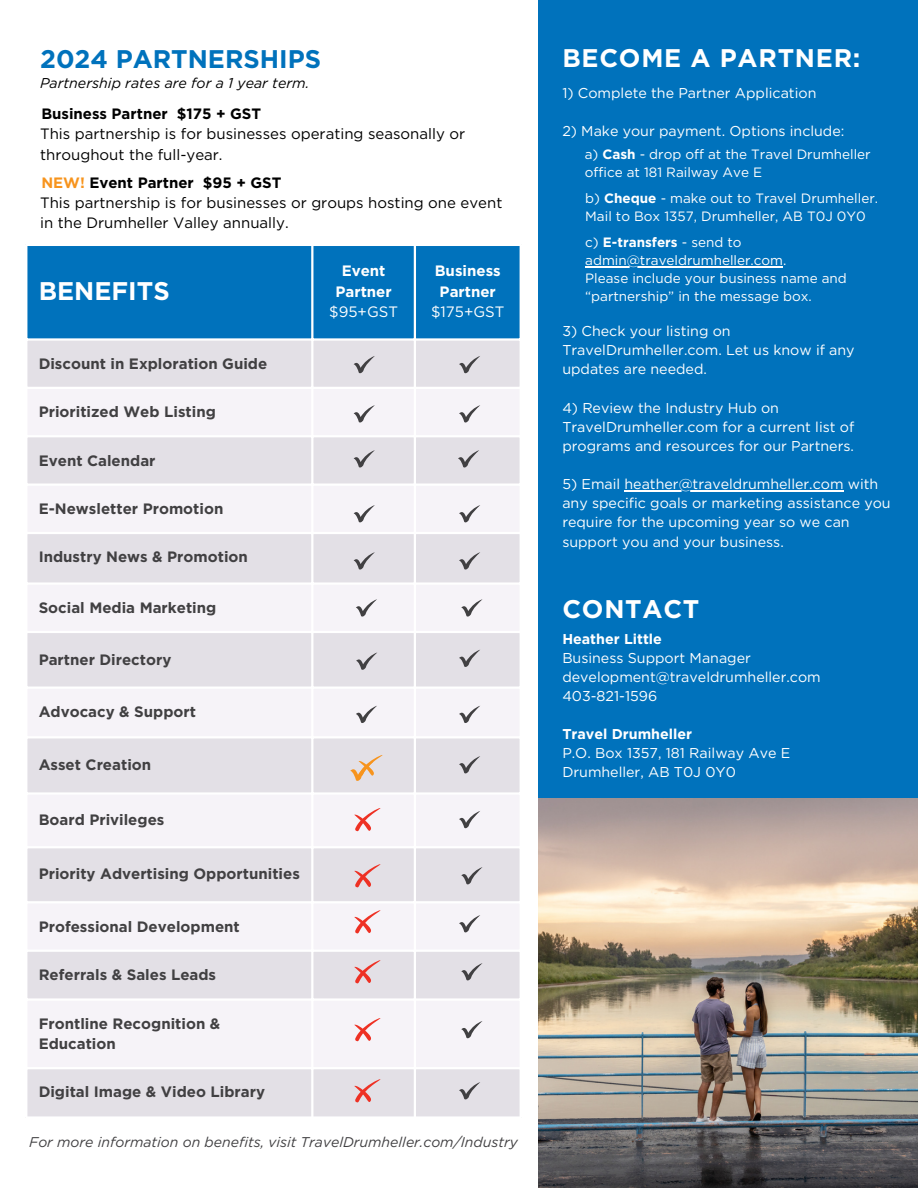
<style>
.page{position:relative;width:918px;height:1188px;background:#fff}
.page>*{position:absolute;margin:0;border:0;box-sizing:border-box;transform-origin:0 0}
.t1{font:700 25.5px "Gotham";letter-spacing:.03em;color:#fff}
.t2{font:700 25.5px "Gotham";color:#0072bc}
.t3{font:700 25.5px "Gotham";color:#fff}
.t4{font:700 15px/20.2px "Gotham";color:#414042}
.t5{font:15px/20.2px "Gotham";color:#000}
.t6{font:700 15px "Gotham";color:#000}
.t7{font:700 15px "Gotham";color:#fff}
.t8{font:15px "Gotham";color:#fff}
.t9{font:14.25px/19.2px "Gotham";color:#fff}
.t10{font:italic 14.25px "Gotham";color:#000}
.t11{font:700 14.25px "Gotham";color:#fff}
.t12{font:italic 14.1px "Gotham";color:#414042}
.t13{font:13.5px/18px "Gotham";color:#fff}
.s1{color:#f7941d}
.s2{font-weight:700}
</style>
<div class="page">
<div style="left:539px;top:0;width:379px;height:1188px;background:#0072bc"></div>
<img style="left:539px;top:799px;width:379px;height:389px">
<div style="left:27px;top:246px;width:493px;height:92px;background:#0072bc"></div>
<div style="left:27px;top:341px;width:493px;height:775px;background:#e3e0e6"></div>
<svg style="left:27px;top:389px;width:493px;height:678px;fill:#f6f3f8"></svg>
<hr style="left:311px;top:246px;width:2px;height:870px;background:#fff">
<hr style="left:414px;top:246px;width:2px;height:870px;background:#fff">
<hr style="left:25px;top:387px;width:497px;height:2px;background:#fff">
<hr style="left:25px;top:435px;width:497px;height:2px;background:#fff">
<hr style="left:25px;top:484px;width:497px;height:2px;background:#fff">
<hr style="left:25px;top:532px;width:497px;height:2px;background:#fff">
<hr style="left:25px;top:582px;width:497px;height:3px;background:#fff">
<hr style="left:25px;top:631px;width:497px;height:2px;background:#fff">
<hr style="left:25px;top:687px;width:497px;height:2px;background:#fff">
<hr style="left:25px;top:736px;width:497px;height:2px;background:#fff">
<hr style="left:25px;top:792px;width:497px;height:3px;background:#fff">
<hr style="left:25px;top:846px;width:497px;height:2px;background:#fff">
<hr style="left:25px;top:901px;width:497px;height:2px;background:#fff">
<hr style="left:25px;top:950px;width:497px;height:2px;background:#fff">
<hr style="left:25px;top:998px;width:497px;height:3px;background:#fff">
<hr style="left:25px;top:1067px;width:497px;height:2px;background:#fff">
<svg style="left:354px;top:356px;width:21px;height:18px"></svg>
<svg style="left:356px;top:706px;width:21px;height:18px"></svg>
<svg style="left:354px;top:405px;width:21px;height:18px"></svg>
<svg style="left:356px;top:652px;width:21px;height:18px"></svg>
<svg style="left:354px;top:505px;width:21px;height:18px"></svg>
<svg style="left:354px;top:552px;width:21px;height:18px"></svg>
<svg style="left:356px;top:599px;width:21px;height:18px"></svg>
<svg style="left:459px;top:356px;width:21px;height:18px"></svg>
<svg style="left:459px;top:706px;width:21px;height:18px"></svg>
<svg style="left:459px;top:405px;width:21px;height:18px"></svg>
<svg style="left:458px;top:450px;width:21px;height:18px"></svg>
<svg style="left:459px;top:505px;width:21px;height:18px"></svg>
<svg style="left:459px;top:552px;width:21px;height:18px"></svg>
<svg style="left:461px;top:599px;width:22px;height:18px"></svg>
<svg style="left:459px;top:756px;width:21px;height:18px"></svg>
<svg style="left:461px;top:867px;width:22px;height:18px"></svg>
<svg style="left:461px;top:963px;width:22px;height:18px"></svg>
<svg style="left:461px;top:1021px;width:22px;height:18px"></svg>
<svg style="left:459px;top:1082px;width:21px;height:18px"></svg>
<svg style="left:354px;top:910px;width:27px;height:24px"></svg>
<hr style="left:625px;top:490px;width:219px;height:1px;background:#fff">
<hr style="left:585px;top:266px;width:198px;height:2px;background:#fff">
<svg style="left:350px;top:755px;width:33px;height:27px"></svg>
<svg style="left:354px;top:960px;width:27px;height:24px"></svg>
<svg style="left:354px;top:1018px;width:27px;height:24px"></svg>
<svg style="left:354px;top:1079px;width:27px;height:24px"></svg>
<svg style="left:354px;top:864px;width:27px;height:24px"></svg>
<svg style="left:354px;top:450px;width:21px;height:18px"></svg>
<svg style="left:459px;top:915px;width:21px;height:18px"></svg>
<svg style="left:459px;top:650px;width:21px;height:18px"></svg>
<svg style="left:354px;top:808px;width:27px;height:24px"></svg>
<svg style="left:459px;top:811px;width:21px;height:18px"></svg>
<p class="t2" style="left:40px;top:47px;width:282px">2024 PARTNERSHIPS</p>
<p class="t6" style="left:41px;top:107px;width:221px">Business Partner $175 + GST</p>
<p class="t10" style="left:40px;top:74px;width:271px">Partnership rates are for a 1 year term.</p>
<p class="t5" style="left:40px;top:124px;width:427px">This partnership is for businesses operating seasonally or throughout the full-year.</p>
<p class="t5" style="left:40px;top:193px;width:464px">This partnership is for businesses or groups hosting one event in the Drumheller Valley annually.</p>
<p class="t6" style="left:41px;top:176px;width:242px"><span class="s1">NEW!</span> Event Partner $95 + GST</p>
<p class="t3" style="left:39px;top:280px;width:132px">BENEFITS</p>
<p class="t4" style="left:39px;top:353px;width:230px">Discount in Exploration Guide</p>
<p class="t4" style="left:39px;top:402px;width:179px">Prioritized Web Listing</p>
<p class="t4" style="left:39px;top:450px;width:118px">Event Calendar</p>
<p class="t4" style="left:39px;top:498px;width:186px">E-Newsletter Promotion</p>
<p class="t4" style="left:39px;top:547px;width:211px">Industry News &amp; Promotion</p>
<p class="t4" style="left:39px;top:597px;width:179px">Social Media Marketing</p>
<p class="t4" style="left:39px;top:649px;width:134px">Partner Directory</p>
<p class="t4" style="left:39px;top:701px;width:159px">Advocacy &amp; Support</p>
<p class="t4" style="left:39px;top:754px;width:114px">Asset Creation</p>
<p class="t4" style="left:39px;top:810px;width:127px">Board Privileges</p>
<p class="t4" style="left:39px;top:863px;width:263px">Priority Advertising Opportunities</p>
<p class="t4" style="left:39px;top:916px;width:203px">Professional Development</p>
<p class="t4" style="left:39px;top:964px;width:179px">Referrals &amp; Sales Leads</p>
<p class="t4" style="left:39px;top:1013px;width:183px">Frontline Recognition &amp;<br>Education</p>
<p class="t4" style="left:39px;top:1082px;width:228px">Digital Image &amp; Video Library</p>
<p class="t7" style="left:342px;top:262px;width:45px">Event</p>
<p class="t7" style="left:335px;top:282px;width:58px">Partner</p>
<p class="t8" style="left:329px;top:302px;width:70px">$95+GST</p>
<p class="t7" style="left:435px;top:262px;width:67px">Business</p>
<p class="t7" style="left:440px;top:282px;width:58px">Partner</p>
<p class="t8" style="left:431px;top:302px;width:75px">$175+GST</p>
<p class="t12" style="left:29px;top:1134px;width:490px">For more information on benefits, visit TravelDrumheller.com/Industry</p>
<p class="t1" style="left:562px;top:47px;width:300px">BECOME A PARTNER:</p>
<p class="t9" style="left:562px;top:83px;width:256px">1) Complete the Partner Application</p>
<p class="t9" style="left:562px;top:121px;width:284px">2) Make your payment. Options include:</p>
<p class="t13" style="left:585px;top:145px;width:287px">a) <span class="s2">Cash</span> - drop off at the Travel Drumheller office at 181 Railway Ave E</p>
<p class="t13" style="left:585px;top:189px;width:294px">b) <span class="s2">Cheque</span> - make out to Travel Drumheller.<br>Mail to Box 1357, Drumheller, AB T0J 0Y0</p>
<p class="t13" style="left:585px;top:233px;width:203px">c) <span class="s2">E-transfers</span> - send to admin@traveldrumheller.com.</p>
<p class="t13" style="left:585px;top:269px;width:263px">Please include your business name and “partnership” in the message box.</p>
<p class="t9" style="left:562px;top:321px;width:294px">3) Check your listing on<br>TravelDrumheller.com. Let us know if any updates are needed.</p>
<p class="t9" style="left:562px;top:398px;width:293px">4) Review the Industry Hub on<br>TravelDrumheller.com for a current list of programs and resources for our Partners.</p>
<p class="t9" style="left:562px;top:474px;width:330px">5) Email heather@traveldrumheller.com with any specific goals or marketing assistance you require for the upcoming year so we can support you and your business.</p>
<p class="t1" style="left:562px;top:597px;width:139px">CONTACT</p>
<p class="t11" style="left:562px;top:630px;width:101px">Heather Little</p>
<p class="t9" style="left:562px;top:648px;width:190px">Business Support Manager</p>
<p class="t9" style="left:562px;top:667px;width:260px">development@traveldrumheller.com</p>
<p class="t9" style="left:562px;top:686px;width:96px">403-821-1596</p>
<p class="t11" style="left:562px;top:725px;width:131px">Travel Drumheller</p>
<p class="t9" style="left:562px;top:744px;width:230px">P.O. Box 1357, 181 Railway Ave E</p>
<p class="t9" style="left:562px;top:763px;width:175px">Drumheller, AB T0J 0Y0</p>
</div>
